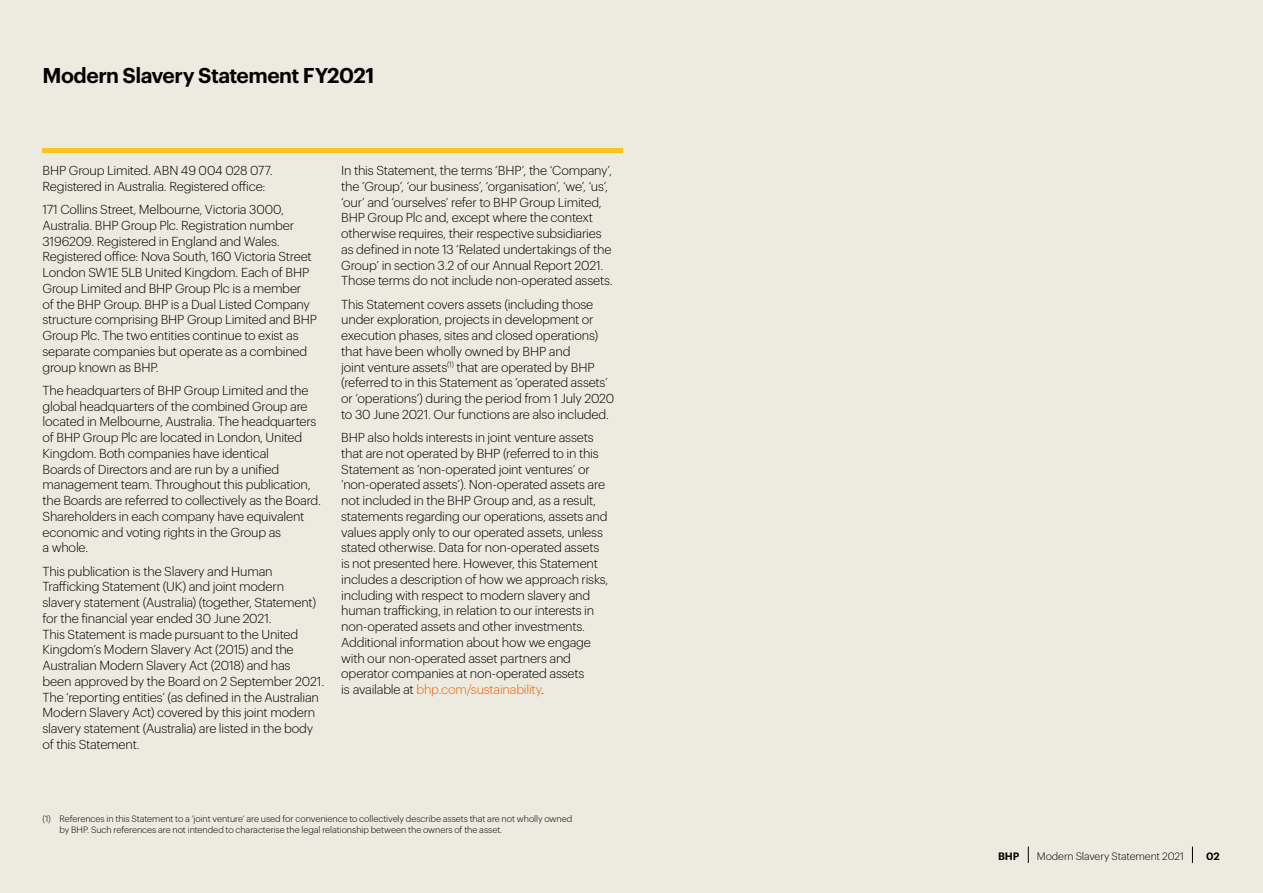
<style>
.page{position:relative;width:1263px;height:893px;background:#edeadf}
.page>*{position:absolute;margin:0;border:0;box-sizing:border-box;transform-origin:0 0}
.t1{font:600 21px "Graphik";letter-spacing:-.025em;color:#000}
.t2{font:300 12.75px/15.8px "Graphik";letter-spacing:-.015em;color:#000}
.t3{font:300 10.5px "Graphik";letter-spacing:-.005em;color:#000}
.t4{font:600 10.5px "Graphik";color:#000}
.t5{font:300 9px/11.2px "Graphik";letter-spacing:-.005em;color:#000}
.s1{color:#eb600a}
</style>
<div class="page">
<svg style="left:1028px;top:847px;width:1px;height:16px"></svg>
<svg style="left:1192px;top:847px;width:1px;height:16px"></svg>
<hr style="left:43px;top:149px;width:580px;height:4px;background:#fdc41f">
<h1 class="t1" style="left:43px;top:59px;width:333px">Modern Slavery Statement FY2021</h1>
<p class="t2" style="left:43px;top:162px;width:232px">BHP Group Limited. ABN 49 004 028 077.<br>Registered in Australia. Registered office:</p>
<p class="t2" style="left:43px;top:201px;width:276px">171 Collins Street, Melbourne, Victoria 3000, Australia. BHP Group Plc. Registration number 3196209. Registered in England and Wales.<br>Registered office: Nova South, 160 Victoria Street London SW1E 5LB United Kingdom. Each of BHP Group Limited and BHP Group Plc is a member<br>of the BHP Group. BHP is a Dual Listed Company structure comprising BHP Group Limited and BHP Group Plc. The two entities continue to exist as separate companies but operate as a combined group known as BHP.</p>
<p class="t2" style="left:43px;top:381px;width:280px">The headquarters of BHP Group Limited and the global headquarters of the combined Group are located in Melbourne, Australia. The headquarters of BHP Group Plc are located in London, United Kingdom. Both companies have identical<br>Boards of Directors and are run by a unified management team. Throughout this publication, the Boards are referred to collectively as the Board.<br>Shareholders in each company have equivalent economic and voting rights in the Group as<br>a whole.</p>
<p class="t2" style="left:43px;top:562px;width:283px">This publication is the Slavery and Human Trafficking Statement (UK) and joint modern slavery statement (Australia) (together, Statement) for the financial year ended 30 June 2021.<br>This Statement is made pursuant to the United Kingdom’s Modern Slavery Act (2015) and the Australian Modern Slavery Act (2018) and has<br>been approved by the Board on 2 September 2021.<br>The ‘reporting entities’ (as defined in the Australian Modern Slavery Act) covered by this joint modern slavery statement (Australia) are listed in the body of this Statement.</p>
<p class="t2" style="left:341px;top:162px;width:273px">In this Statement, the terms ‘BHP’, the ‘Company’, the ‘Group’, ‘our business’, ‘organisation’, ‘we’, ‘us’, ‘our’ and ‘ourselves’ refer to BHP Group Limited, BHP Group Plc and, except where the context otherwise requires, their respective subsidiaries as defined in note 13 ‘Related undertakings of the Group’ in section 3.2 of our Annual Report 2021.<br>Those terms do not include non-operated assets.</p>
<p class="t2" style="left:341px;top:295px;width:274px">This Statement covers assets (including those under exploration, projects in development or execution phases, sites and closed operations) that have been wholly owned by BHP and<br>joint venture assets<sup>(1)</sup> that are operated by BHP (referred to in this Statement as ‘operated assets’ or ‘operations’) during the period from 1 July 2020 to 30 June 2021. Our functions are also included.</p>
<p class="t2" style="left:341px;top:429px;width:269px">BHP also holds interests in joint venture assets that are not operated by BHP (referred to in this Statement as ‘non-operated joint ventures’ or ‘non-operated assets’). Non-operated assets are not included in the BHP Group and, as a result, statements regarding our operations, assets and values apply only to our operated assets, unless stated otherwise. Data for non-operated assets is not presented here. However, this Statement includes a description of how we approach risks, including with respect to modern slavery and human trafficking, in relation to our interests in non-operated assets and other investments.<br>Additional information about how we engage with our non-operated asset partners and operator companies at non-operated assets<br>is available at <span class="s1">bhp.com/sustainability</span>.</p>
<p class="t5" style="left:60px;top:813px;width:514px;text-indent:-17px">(1) References in this Statement to a ‘joint venture’ are used for convenience to collectively describe assets that are not wholly owned by BHP. Such references are not intended to characterise the legal relationship between the owners of the asset.</p>
<p class="t4" style="left:998px;top:848px;width:23px">BHP</p>
<p class="t3" style="left:1037px;top:848px;width:149px">Modern Slavery Statement 2021</p>
<p class="t4" style="left:1206px;top:848px;width:15px">02</p>
</div>
